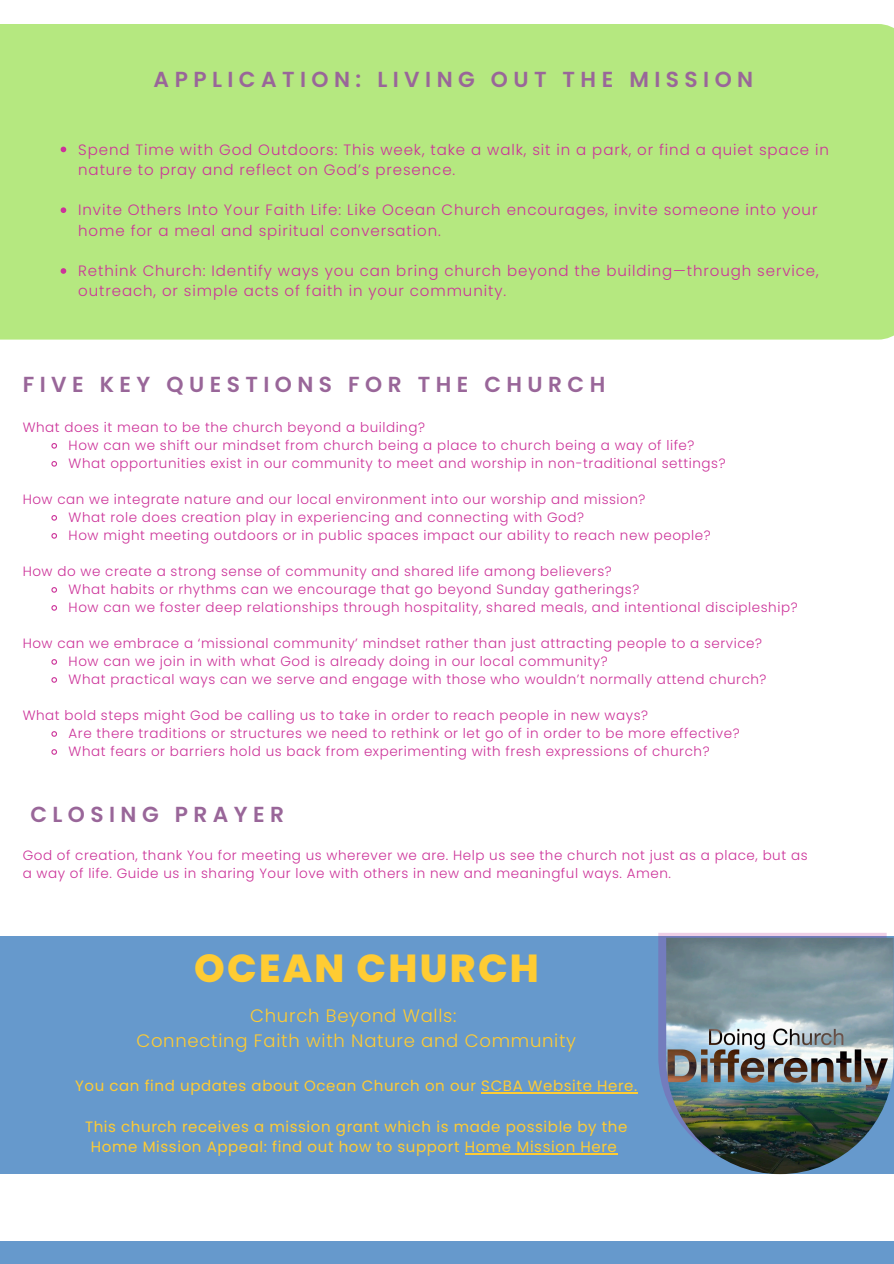
<style>
.page{position:relative;width:894px;height:1264px;background:#fff}
.page>*{position:absolute;margin:0;border:0;box-sizing:border-box;transform-origin:0 0}
.t1{font:800 39px "Poppins";letter-spacing:.06em;color:#fc3}
.t2{font:600 21.75px "Poppins";letter-spacing:.25em;color:#969}
.t3{font:300 18px/24.8px "Poppins";letter-spacing:.04em;color:#fc3;text-align:center}
.t4{font:300 15px/20.2px "Poppins";letter-spacing:.06em;color:#c39}
.t5{font:15px/20.2px "Poppins";letter-spacing:.04em;color:#fc3;text-align:center}
.t6{font:300 13.5px/18px "Poppins";letter-spacing:.04em;color:#c39}
</style>
<div class="page">
<div style="left:0;top:1241px;width:893px;height:22px;background:#69c"></div>
<svg style="left:51px;top:443px;width:6px;height:6px"></svg>
<svg style="left:51px;top:461px;width:6px;height:6px"></svg>
<svg style="left:51px;top:515px;width:6px;height:6px"></svg>
<svg style="left:51px;top:533px;width:6px;height:6px"></svg>
<svg style="left:51px;top:587px;width:6px;height:6px"></svg>
<svg style="left:51px;top:605px;width:6px;height:6px"></svg>
<svg style="left:51px;top:659px;width:6px;height:6px"></svg>
<svg style="left:51px;top:677px;width:6px;height:6px"></svg>
<svg style="left:51px;top:731px;width:6px;height:6px"></svg>
<svg style="left:51px;top:749px;width:6px;height:6px"></svg>
<div style="left:0;top:24px;width:893px;height:315px;background:#b5e880"></div>
<svg style="left:61px;top:147px;width:5px;height:5px"></svg>
<svg style="left:61px;top:207px;width:5px;height:6px"></svg>
<svg style="left:61px;top:268px;width:5px;height:6px"></svg>
<div style="left:0;top:936px;width:893px;height:238px;background:#69c"></div>
<svg style="left:658px;top:933px;width:228px;height:163px;background:#9897ca"></svg>
<img style="left:666px;top:937px;width:227px;height:237px">
<hr style="left:481px;top:1092px;width:156px;height:1px;background:#fc3">
<hr style="left:464px;top:1153px;width:153px;height:1px;background:#fc3">
<p class="t2" style="left:154px;top:64px;width:601px">APPLICATION: LIVING OUT THE MISSION</p>
<p class="t4" style="left:78px;top:139px;width:751px">Spend Time with God Outdoors: This week, take a walk, sit in a park, or find a quiet space in nature to pray and reflect on God’s presence.</p>
<p class="t4" style="left:78px;top:200px;width:740px">Invite Others Into Your Faith Life: Like Ocean Church encourages, invite someone into your home for a meal and spiritual conversation.</p>
<p class="t4" style="left:78px;top:261px;width:741px">Rethink Church: Identify ways you can bring church beyond the building—through service, outreach, or simple acts of faith in your community.</p>
<p class="t2" style="left:23px;top:369px;width:584px">FIVE KEY QUESTIONS FOR THE CHURCH</p>
<h2 class="t6" style="left:23px;top:418px;width:403px">What does it mean to be the church beyond a building?</h2>
<p class="t6" style="left:69px;top:436px;width:627px">How can we shift our mindset from church being a place to church being a way of life?</p>
<p class="t6" style="left:69px;top:454px;width:658px">What opportunities exist in our community to meet and worship in non-traditional settings?</p>
<p class="t6" style="left:23px;top:490px;width:624px">How can we integrate nature and our local environment into our worship and mission?</p>
<h2 class="t6" style="left:69px;top:508px;width:517px">What role does creation play in experiencing and connecting with God?</h2>
<p class="t6" style="left:69px;top:526px;width:643px">How might meeting outdoors or in public spaces impact our ability to reach new people?</p>
<p class="t6" style="left:23px;top:562px;width:590px">How do we create a strong sense of community and shared life among believers?</p>
<p class="t6" style="left:69px;top:580px;width:572px">What habits or rhythms can we encourage that go beyond Sunday gatherings?</p>
<p class="t6" style="left:69px;top:598px;width:730px">How can we foster deep relationships through hospitality, shared meals, and intentional discipleship?</p>
<p class="t6" style="left:23px;top:634px;width:740px">How can we embrace a ‘missional community’ mindset rather than just attracting people to a service?</p>
<p class="t6" style="left:69px;top:652px;width:540px">How can we join in with what God is already doing in our local community?</p>
<p class="t6" style="left:69px;top:670px;width:699px">What practical ways can we serve and engage with those who wouldn’t normally attend church?</p>
<p class="t6" style="left:23px;top:706px;width:626px">What bold steps might God be calling us to take in order to reach people in new ways?</p>
<p class="t6" style="left:69px;top:724px;width:672px">Are there traditions or structures we need to rethink or let go of in order to be more effective?</p>
<p class="t6" style="left:69px;top:742px;width:642px">What fears or barriers hold us back from experimenting with fresh expressions of church?</p>
<p class="t2" style="left:30px;top:799px;width:255px">CLOSING PRAYER</p>
<h2 class="t6" style="left:23px;top:846px;width:786px">God of creation, thank You for meeting us wherever we are. Help us see the church not just as a place, but as a way of life. Guide us in sharing Your love with others in new and meaningful ways. Amen.</h2>
<h4 class="t1" style="left:194px;top:941px;width:346px">OCEAN CHURCH</h4>
<p class="t3" style="left:136px;top:1003px;width:441px">Church Beyond Walls:<br>Connecting Faith with Nature and Community</p>
<h4 class="t5" style="left:75px;top:1076px;width:563px">You can find updates about Ocean Church on our SCBA Website Here.</h4>
<p class="t5" style="left:85px;top:1116px;width:544px">This church receives a mission grant which is made possible by the<br>Home Mission Appeal: find out how to support Home Mission Here</p>
</div>
